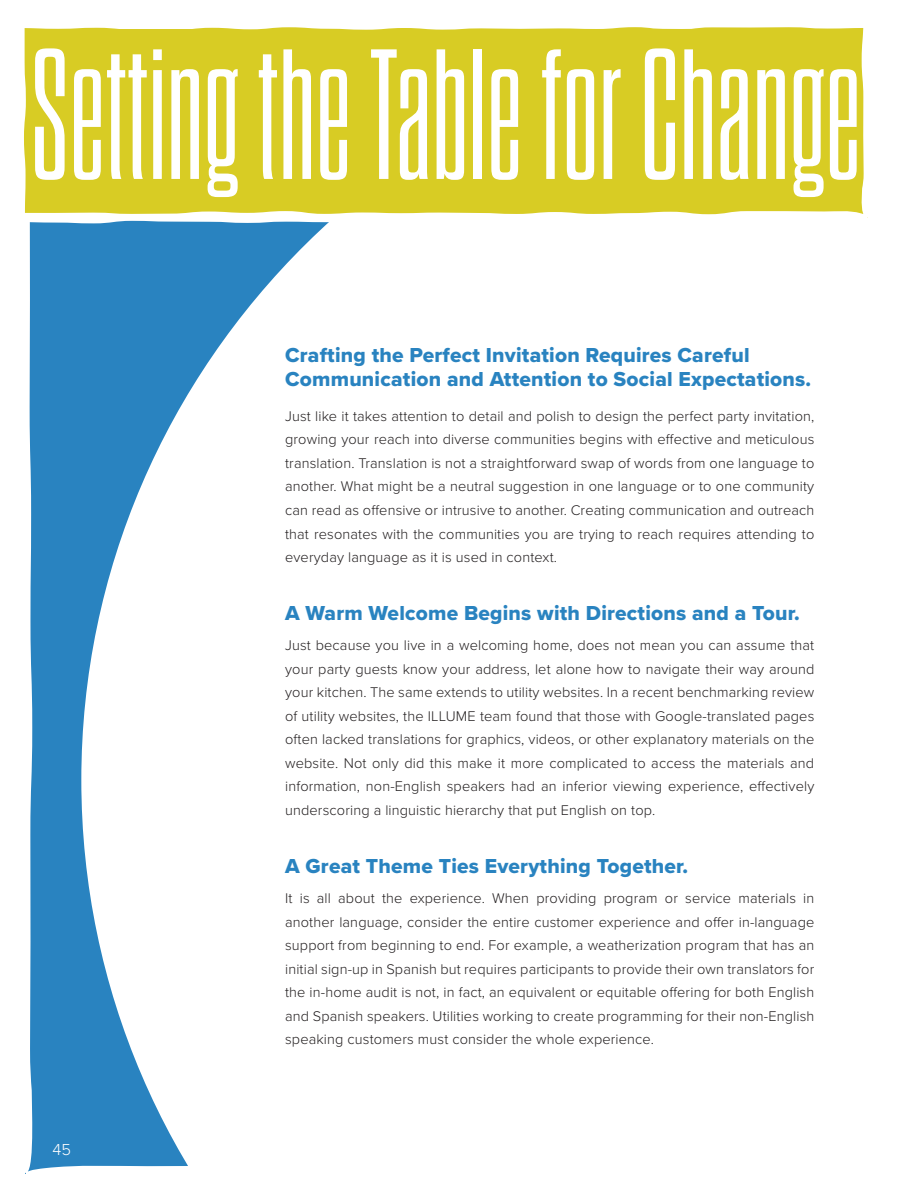
<style>
.page{position:relative;width:918px;height:1188px;background:#fff}
.page>*{position:absolute;margin:0;border:0;box-sizing:border-box;transform-origin:0 0}
.t1{font:185.1px "Dharma Gothic C";letter-spacing:.01em;color:#fff;scale:1.06 1}
.t2{font:21px/24px "Proxima Nova Extrabld";letter-spacing:.01em;color:#2983c0}
.t3{font:300 16.5px "Proxima Nova";color:#fff}
.t4{font:300 14.55px/23.5px "Proxima Nova";letter-spacing:.01em;color:#231f20;text-align:justify}
</style>
<div class="page">
<svg style="left:25px;top:226px;width:300px;height:948px"></svg>
<svg style="left:24px;top:27px;width:844px;height:199px;background:#d9cf35"></svg>
<p class="t1" style="left:31px;top:32px;width:784px">Setting the Table for Change</p>
<p class="t3" style="left:52px;top:1137px;width:20px">45</p>
<p class="t2" style="left:285px;top:343px;width:528px">Crafting the Perfect Invitation Requires Careful<br>Communication and Attention to Social Expectations.</p>
<p class="t4" style="left:285px;top:403px;width:531px">Just like it takes attention to detail and polish to design the perfect party invitation, growing your reach into diverse communities begins with effective and meticulous translation. Translation is not a straightforward swap of words from one language to another. What might be a neutral suggestion in one language or to one community can read as offensive or intrusive to another. Creating communication and outreach that resonates with the communities you are trying to reach requires attending to everyday language as it is used in context.</p>
<p class="t2" style="left:285px;top:601px;width:516px">A Warm Welcome Begins with Directions and a Tour.</p>
<p class="t4" style="left:285px;top:633px;width:531px">Just because you live in a welcoming home, does not mean you can assume that your party guests know your address, let alone how to navigate their way around your kitchen. The same extends to utility websites. In a recent benchmarking review of utility websites, the ILLUME team found that those with Google-translated pages often lacked translations for graphics, videos, or other explanatory materials on the website. Not only did this make it more complicated to access the materials and information, non-English speakers had an inferior viewing experience, effectively underscoring a linguistic hierarchy that put English on top.</p>
<p class="t2" style="left:285px;top:853px;width:405px">A Great Theme Ties Everything Together.</p>
<p class="t4" style="left:285px;top:886px;width:531px">It is all about the experience. When providing program or service materials in another language, consider the entire customer experience and offer in-language support from beginning to end. For example, a weatherization program that has an initial sign-up in Spanish but requires participants to provide their own translators for the in-home audit is not, in fact, an equivalent or equitable offering for both English and Spanish speakers. Utilities working to create programming for their non-English speaking customers must consider the whole experience.</p>
</div>
